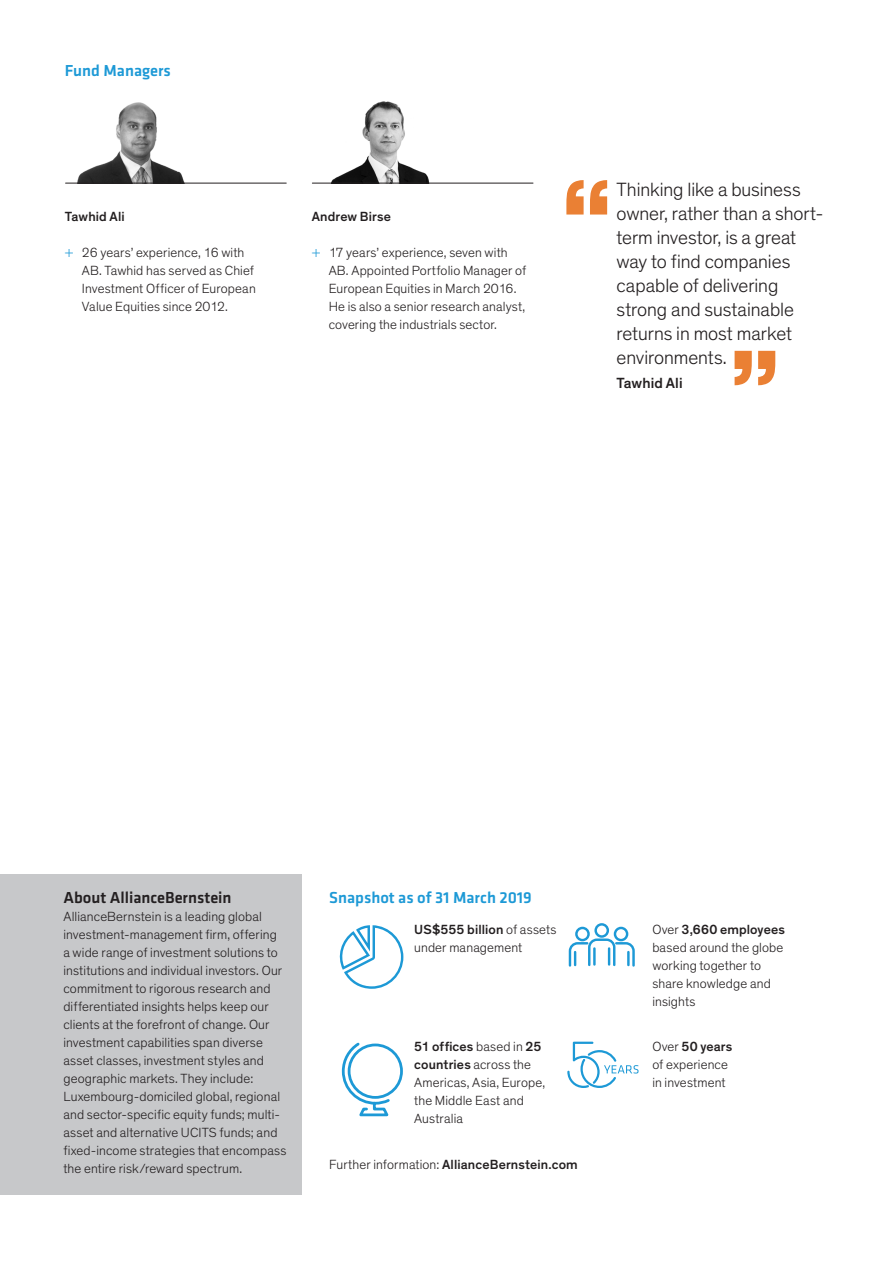
<style>
.page{position:relative;width:893px;height:1263px;background:#fff}
.page>*{position:absolute;margin:0;border:0;box-sizing:border-box;transform-origin:0 0}
.t1{font:300 19.5px/24px "Theinhardt";letter-spacing:-.005em;color:#231f20}
.t2{font:500 16.5px "Klavika";color:#1d99d6}
.t3{font:500 16.5px "Klavika";color:#231f20}
.t4{font:500 15px "Theinhardt";letter-spacing:.005em;color:#231f20}
.t5{font:300 13.5px/18px "Theinhardt";letter-spacing:.01em;color:#231f20}
.t6{font:500 13.5px "Theinhardt";letter-spacing:.01em;color:#231f20}
.s1{color:#1d99d6}
.s2{font-weight:500}
.s3{font-weight:300}
</style>
<div class="page">
<img style="left:77px;top:102px;width:113px;height:81px">
<img style="left:324px;top:101px;width:112px;height:82px">
<div style="left:0;top:874px;width:302px;height:320px;background:#c7c8ca"></div>
<hr style="left:66px;top:183px;width:220px;height:1px;background:#231f20">
<hr style="left:312px;top:183px;width:221px;height:1px;background:#231f20">
<svg style="left:340px;top:925px;width:63px;height:64px"></svg>
<svg style="left:569px;top:923px;width:66px;height:44px"></svg>
<svg style="left:342px;top:1043px;width:61px;height:73px"></svg>
<svg style="left:567px;top:1042px;width:71px;height:46px"></svg>
<svg style="left:566px;top:180px;width:41px;height:35px"></svg>
<svg style="left:735px;top:351px;width:40px;height:34px"></svg>
<p class="t2" style="left:65px;top:60px;width:108px">Fund Managers</p>
<p class="t6" style="left:65px;top:209px;width:61px">Tawhid Ali</p>
<p class="t5" style="left:82px;top:244px;width:175px;text-indent:-17px"><span class="s1">+</span> 26 years’ experience, 16 with<br>AB. Tawhid has served as Chief<br>Investment Officer of European<br>Value Equities since 2012.</p>
<p class="t6" style="left:312px;top:208px;width:81px">Andrew Birse</p>
<p class="t5" style="left:329px;top:244px;width:199px;text-indent:-17px"><span class="s1">+</span> 17 years’ experience, seven with AB. Appointed Portfolio Manager of European Equities in March 2016.<br>He is also a senior research analyst, covering the industrials sector.</p>
<h1 class="t1" style="left:617px;top:178px;width:208px">Thinking like a business owner, rather than a short&shy;term investor, is a great way to find companies capable of delivering strong and sustainable returns in most market environments.</h1>
<p class="t4" style="left:617px;top:374px;width:68px">Tawhid Ali</p>
<p class="t3" style="left:63px;top:886px;width:170px">About AllianceBernstein</p>
<p class="t5" style="left:63px;top:907px;width:225px">AllianceBernstein is a leading global investment-management firm, offering a wide range of investment solutions to institutions and individual investors. Our commitment to rigorous research and differentiated insights helps keep our clients at the forefront of change. Our investment capabilities span diverse asset classes, investment styles and geographic markets. They include:<br>Luxembourg-domiciled global, regional and sector-specific equity funds; multi&shy;asset and alternative UCITS funds; and fixed-income strategies that encompass the entire risk/reward spectrum.</p>
<p class="t2" style="left:329px;top:886px;width:204px">Snapshot as of 31 March 2019</p>
<p class="t5" style="left:414px;top:921px;width:144px"><span class="s2">US$555 billion</span> of assets under management</p>
<p class="t5" style="left:652px;top:921px;width:134px">Over <span class="s2">3,660 employees </span>based around the globe working together to share knowledge and insights</p>
<p class="t5" style="left:414px;top:1037px;width:132px"><span class="s2">51 offices</span> based in <span class="s2">25 countries</span> across the<br>Americas, Asia, Europe, the Middle East and<br>Australia</p>
<p class="t5" style="left:652px;top:1037px;width:82px">Over <span class="s2">50 years </span>of experience in investment</p>
<p class="t6" style="left:329px;top:1156px;width:250px"><span class="s3">Further information:</span> AllianceBernstein.com</p>
</div>
